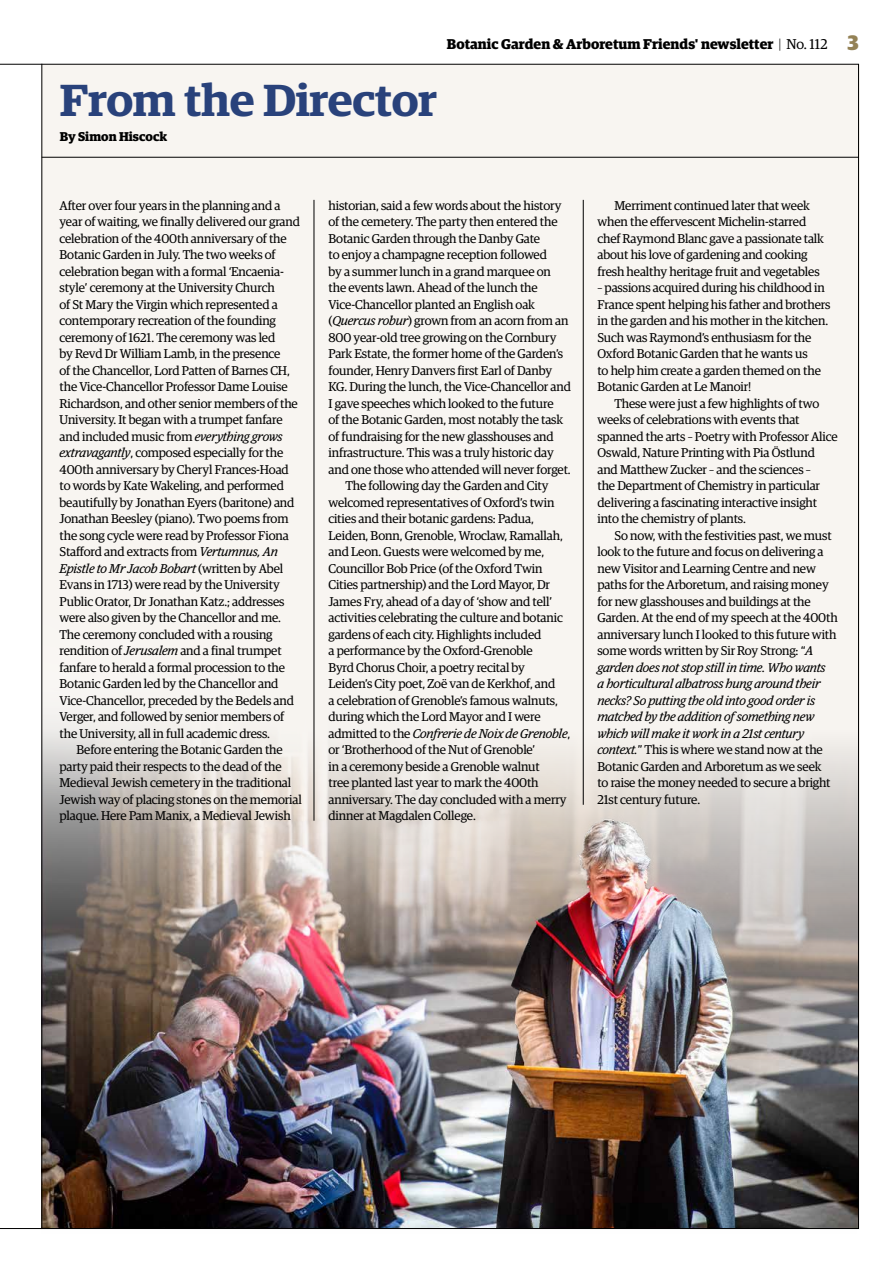
<style>
.page{position:relative;width:893px;height:1263px;background:#fff}
.page>*{position:absolute;margin:0;border:0;box-sizing:border-box;transform-origin:0 0}
.t1{font:600 45px "Guardian Egyp";letter-spacing:-.01em;color:#29427b;scale:1.05 1}
.t2{font:700 14.25px "Guardian Egyp";color:#000}
.t3{font:12.75px/16.5px "Guardian Egyp";letter-spacing:-.01em;color:#000}
.t4{font:italic 12.75px "Guardian Egyp";letter-spacing:-.01em;color:#000}
.t5{font:700 12.75px "Guardian Egyp";color:#000}
.s1{font-weight:300}
.s2{font-weight:400}
.s3{font-weight:900;font-size:21px;color:#948256}
.s4{font-style:italic}
.s5{font-style:normal}
</style>
<div class="page">
<img style="left:0;top:64px;width:859px;height:1165px">
<hr style="left:314px;top:200px;width:1px;height:621px;background:#000">
<hr style="left:583px;top:200px;width:1px;height:605px;background:#000">
<hr style="left:42px;top:157px;width:817px;height:1px;background:#000">
<p class="t2" style="left:447px;top:33px;width:414px">Botanic Garden &amp; Arboretum Friends' newsletter <span class="s1">|</span> <span class="s2">No. 112</span> <span class="s3">3</span></p>
<h1 class="t1" style="left:60px;top:67px;width:361px">From the Director</h1>
<p class="t5" style="left:60px;top:127px;width:109px">By Simon Hiscock</p>
<p class="t3" style="left:60px;top:196px;width:242px">After over four years in the planning and a year of waiting, we finally delivered our grand celebration of the 400th anniversary of the Botanic Garden in July. The two weeks of celebration began with a formal ‘Encaenia&shy;style’ ceremony at the University Church<br>of St Mary the Virgin which represented a contemporary recreation of the founding ceremony of 1621. The ceremony was led<br>by Revd Dr William Lamb, in the presence<br>of the Chancellor, Lord Patten of Barnes CH, the Vice-Chancellor Professor Dame Louise Richardson, and other senior members of the University. It began with a trumpet fanfare and included music from <span class="s4">everything grows extravagantly</span>, composed especially for the 400th anniversary by Cheryl Frances-Hoad to words by Kate Wakeling, and performed beautifully by Jonathan Eyers (baritone) and Jonathan Beesley (piano). Two poems from the song cycle were read by Professor Fiona Stafford and extracts from <span class="s4">Vertumnus, An Epistle to Mr Jacob Bobart</span> (written by Abel Evans in 1713) were read by the University Public Orator, Dr Jonathan Katz.; addresses were also given by the Chancellor and me.<br>The ceremony concluded with a rousing rendition of <span class="s4">Jerusalem</span> and a final trumpet fanfare to herald a formal procession to the Botanic Garden led by the Chancellor and Vice-Chancellor, preceded by the Bedels and Verger, and followed by senior members of the University, all in full academic dress.</p>
<p class="t3" style="left:60px;top:741px;width:244px;text-indent:17px">Before entering the Botanic Garden the party paid their respects to the dead of the Medieval Jewish cemetery in the traditional Jewish way of placing stones on the memorial plaque. Here Pam Manix, a Medieval Jewish</p>
<p class="t3" style="left:328px;top:196px;width:234px">historian, said a few words about the history</p>
<p class="t3" style="left:328px;top:213px;width:231px">of the cemetery. The party then entered the</p>
<p class="t3" style="left:328px;top:229px;width:213px">Botanic Garden through the Danby Gate</p>
<p class="t3" style="left:328px;top:246px;width:220px">to enjoy a champagne reception followed</p>
<p class="t3" style="left:328px;top:262px;width:224px">by a summer lunch in a grand marquee on</p>
<p class="t3" style="left:328px;top:279px;width:211px">the events lawn. Ahead of the lunch the</p>
<p class="t3" style="left:328px;top:295px;width:208px">Vice-Chancellor planted an English oak</p>
<p class="t3" style="left:328px;top:312px;width:241px">(<span class="s4">Quercus robur</span>) grown from an acorn from an</p>
<p class="t3" style="left:328px;top:328px;width:230px">800 year-old tree growing on the Cornbury</p>
<p class="t3" style="left:328px;top:345px;width:236px">Park Estate, the former home of the Garden’s</p>
<p class="t3" style="left:328px;top:361px;width:225px">founder, Henry Danvers first Earl of Danby</p>
<p class="t3" style="left:328px;top:378px;width:244px">KG. During the lunch, the Vice-Chancellor and</p>
<p class="t3" style="left:328px;top:394px;width:227px">I gave speeches which looked to the future</p>
<p class="t3" style="left:328px;top:411px;width:236px">of the Botanic Garden, most notably the task</p>
<p class="t3" style="left:328px;top:427px;width:227px">of fundraising for the new glasshouses and</p>
<p class="t3" style="left:328px;top:444px;width:227px">infrastructure. This was a truly historic day</p>
<p class="t3" style="left:328px;top:460px;width:244px">and one those who attended will never forget.</p>
<p class="t3" style="left:345px;top:477px;width:205px">The following day the Garden and City</p>
<p class="t3" style="left:328px;top:493px;width:228px">welcomed representatives of Oxford’s twin</p>
<p class="t3" style="left:328px;top:510px;width:207px">cities and their botanic gardens: Padua,</p>
<p class="t3" style="left:328px;top:526px;width:236px">Leiden, Bonn, Grenoble, Wroclaw, Ramallah,</p>
<p class="t3" style="left:328px;top:543px;width:217px">and Leon. Guests were welcomed by me,</p>
<p class="t3" style="left:328px;top:559px;width:216px">Councillor Bob Price (of the Oxford Twin</p>
<p class="t3" style="left:328px;top:576px;width:223px">Cities partnership) and the Lord Mayor, Dr</p>
<p class="t3" style="left:328px;top:592px;width:225px">James Fry, ahead of a day of ‘show and tell’</p>
<p class="t3" style="left:328px;top:609px;width:236px">activities celebrating the culture and botanic</p>
<p class="t3" style="left:328px;top:625px;width:214px">gardens of each city. Highlights included</p>
<p class="t3" style="left:328px;top:642px;width:206px">a performance by the Oxford-Grenoble</p>
<p class="t3" style="left:328px;top:658px;width:198px">Byrd Chorus Choir, a poetry recital by</p>
<p class="t3" style="left:328px;top:675px;width:228px">Leiden’s City poet, Zoë van de Kerkhof, and</p>
<p class="t3" style="left:328px;top:691px;width:231px">a celebration of Grenoble’s famous walnuts,</p>
<p class="t3" style="left:328px;top:708px;width:214px">during which the Lord Mayor and I were</p>
<p class="t4" style="left:328px;top:725px;width:243px"><span class="s5">admitted to the</span> Confrerie de Noix de Grenoble<span class="s5">,</span></p>
<p class="t3" style="left:328px;top:741px;width:208px">or ‘Brotherhood of the Nut of Grenoble’</p>
<p class="t3" style="left:328px;top:757px;width:213px">in a ceremony beside a Grenoble walnut</p>
<p class="t3" style="left:328px;top:774px;width:212px">tree planted last year to mark the 400th</p>
<p class="t3" style="left:328px;top:790px;width:240px">anniversary. The day concluded with a merry</p>
<p class="t3" style="left:328px;top:807px;width:149px">dinner at Magdalen College.</p>
<p class="t3" style="left:597px;top:196px;width:228px;text-indent:17px">Merriment continued later that week when the effervescent Michelin-starred chef Raymond Blanc gave a passionate talk about his love of gardening and cooking fresh healthy heritage fruit and vegetables</p>
<p class="t3" style="left:597px;top:279px;width:235px">– passions acquired during his childhood in France spent helping his father and brothers in the garden and his mother in the kitchen.<br>Such was Raymond’s enthusiasm for the Oxford Botanic Garden that he wants us<br>to help him create a garden themed on the Botanic Garden at Le Manoir!</p>
<p class="t3" style="left:597px;top:394px;width:242px;text-indent:17px">These were just a few highlights of two weeks of celebrations with events that spanned the arts – Poetry with Professor Alice Oswald, Nature Printing with Pia Östlund and Matthew Zucker – and the sciences –<br>the Department of Chemistry in particular delivering a fascinating interactive insight into the chemistry of plants.</p>
<p class="t3" style="left:597px;top:526px;width:242px;text-indent:17px">So now, with the festivities past, we must look to the future and focus on delivering a new Visitor and Learning Centre and new paths for the Arboretum, and raising money for new glasshouses and buildings at the Garden. At the end of my speech at the 400th anniversary lunch I looked to this future with some words written by Sir Roy Strong: “<span class="s4">A garden does not stop still in time. Who wants<br>a horticultural albatross hung around their necks? So putting the old into good order is matched by the addition of something new which will make it work in a 21st century context.</span>” This is where we stand now at the Botanic Garden and Arboretum as we seek<br>to raise the money needed to secure a bright 21st century future.</p>
</div>
